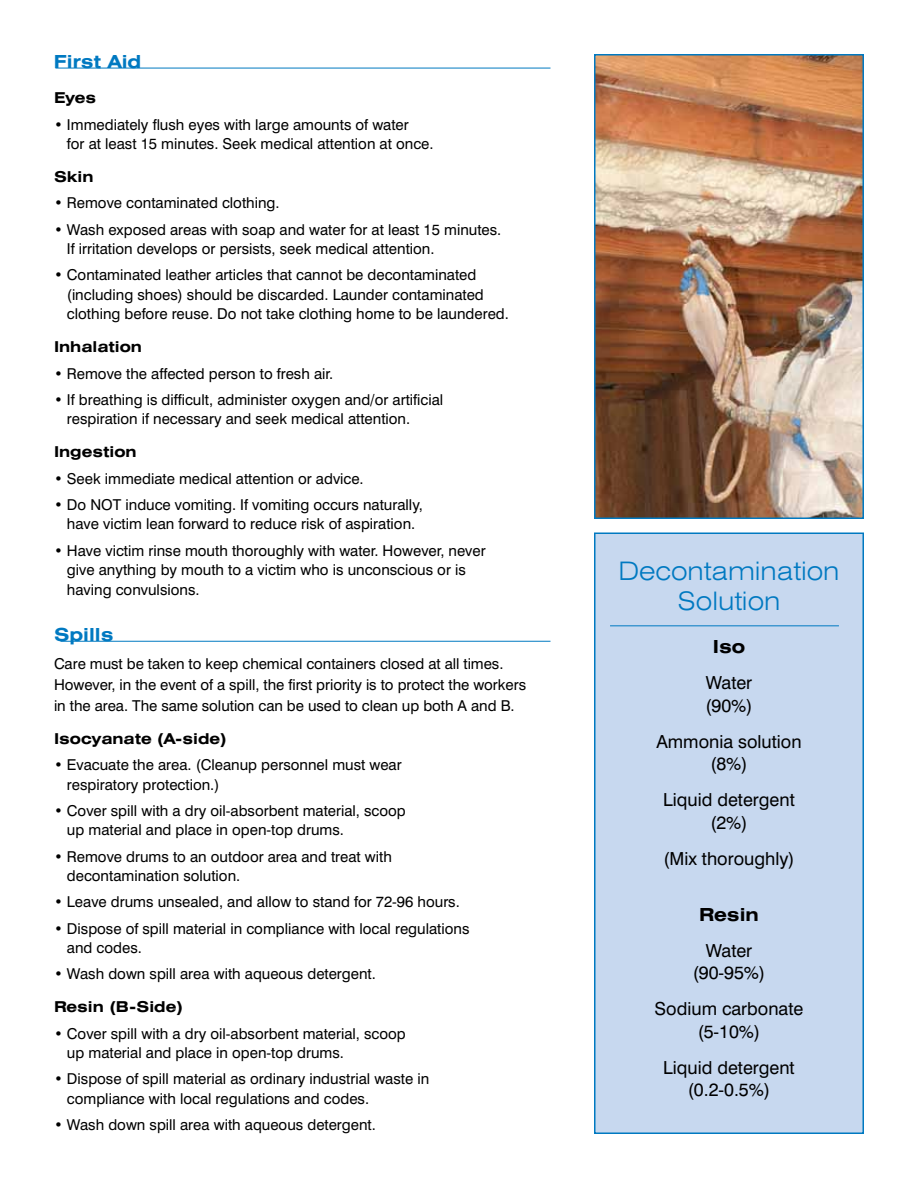
<style>
.page{position:relative;width:918px;height:1188px;background:#fff}
.page>*{position:absolute;margin:0;border:0;box-sizing:border-box;transform-origin:0 0}
.t1{font:300 expanded 25.5px/30px "Swiss 721 BT";color:#0079c1;text-align:center}
.t2{font:18px/22.5px "Swiss 721 BT";color:#000;text-align:center}
.t3{font:700 expanded 18px "Swiss 721 BT";color:#0079c1}
.t4{font:700 expanded 18px "Swiss 721 BT";color:#000}
.t5{font:15px/19.5px "Swiss 721 BT";color:#000}
.t6{font:700 expanded 15px "Swiss 721 BT";color:#000}
</style>
<div class="page">
<div style="left:594px;top:532px;width:270px;height:602px;background:#c7d8ef;border:2px solid #0079c1"></div>
<img style="left:597px;top:57px;width:264px;height:459px">
<div style="left:594px;top:54px;width:270px;height:465px;border:2px solid #0079c1"></div>
<hr style="left:55px;top:68px;width:496px;height:1px;background:#0079c1">
<hr style="left:610px;top:625px;width:229px;height:1px;background:#0079c1">
<hr style="left:61px;top:641px;width:490px;height:1px;background:#0079c1">
<p class="t3" style="left:54px;top:51px;width:89px">First Aid</p>
<p class="t6" style="left:54px;top:89px;width:44px">Eyes</p>
<p class="t5" style="left:67px;top:114px;width:368px;text-indent:-13px">• Immediately flush eyes with large amounts of water<br>for at least 15 minutes. Seek medical attention at once.</p>
<p class="t6" style="left:54px;top:168px;width:41px">Skin</p>
<p class="t5" style="left:54px;top:193px;width:227px">• Remove contaminated clothing.</p>
<p class="t5" style="left:67px;top:219px;width:436px;text-indent:-13px">• Wash exposed areas with soap and water for at least 15 minutes.<br>If irritation develops or persists, seek medical attention.</p>
<p class="t5" style="left:67px;top:265px;width:443px;text-indent:-13px">• Contaminated leather articles that cannot be decontaminated (including shoes) should be discarded. Launder contaminated clothing before reuse. Do not take clothing home to be laundered.</p>
<p class="t6" style="left:54px;top:338px;width:90px">Inhalation</p>
<p class="t5" style="left:54px;top:363px;width:281px">• Remove the affected person to fresh air.</p>
<p class="t5" style="left:67px;top:390px;width:378px;text-indent:-13px">• If breathing is difficult, administer oxygen and/or artificial respiration if necessary and seek medical attention.</p>
<p class="t6" style="left:54px;top:443px;width:84px">Ingestion</p>
<p class="t5" style="left:54px;top:468px;width:311px">• Seek immediate medical attention or advice.</p>
<p class="t5" style="left:54px;top:495px;width:370px;text-align:center">• Do NOT induce vomiting. If vomiting occurs naturally, have victim lean forward to reduce risk of aspiration.</p>
<p class="t5" style="left:67px;top:540px;width:420px;text-indent:-13px">• Have victim rinse mouth thoroughly with water. However, never give anything by mouth to a victim who is unconscious or is having convulsions.</p>
<p class="t3" style="left:54px;top:624px;width:61px">Spills</p>
<p class="t5" style="left:54px;top:653px;width:474px;line-height:21px">Care must be taken to keep chemical containers closed at all times.<br>However, in the event of a spill, the first priority is to protect the workers in the area. The same solution can be used to clean up both A and B.</p>
<p class="t6" style="left:54px;top:730px;width:174px">Isocyanate (A-side)</p>
<p class="t5" style="left:67px;top:755px;width:336px;text-indent:-13px">• Evacuate the area. (Cleanup personnel must wear respiratory protection.)</p>
<p class="t5" style="left:67px;top:801px;width:340px;text-indent:-13px">• Cover spill with a dry oil-absorbent material, scoop up material and place in open-top drums.</p>
<p class="t5" style="left:67px;top:846px;width:327px;text-indent:-13px">• Remove drums to an outdoor area and treat with decontamination solution.</p>
<p class="t5" style="left:54px;top:892px;width:407px">• Leave drums unsealed, and allow to stand for 72-96 hours.</p>
<p class="t5" style="left:67px;top:918px;width:404px;text-indent:-13px">• Dispose of spill material in compliance with local regulations and codes.</p>
<p class="t5" style="left:54px;top:964px;width:323px">• Wash down spill area with aqueous detergent.</p>
<p class="t6" style="left:54px;top:998px;width:131px">Resin (B-Side)</p>
<p class="t5" style="left:67px;top:1023px;width:340px;text-indent:-13px">• Cover spill with a dry oil-absorbent material, scoop up material and place in open-top drums.</p>
<p class="t5" style="left:67px;top:1069px;width:364px;text-indent:-13px">• Dispose of spill material as ordinary industrial waste in compliance with local regulations and codes.</p>
<p class="t5" style="left:54px;top:1115px;width:323px">• Wash down spill area with aqueous detergent.</p>
<h1 class="t1" style="left:618px;top:556px;width:223px">Decontamination<br>Solution</h1>
<p class="t4" style="left:713px;top:636px;width:34px">Iso</p>
<p class="t2" style="left:705px;top:671px;width:49px;text-align:left">Water (90%)</p>
<p class="t2" style="left:656px;top:730px;width:147px">Ammonia solution (8%)</p>
<p class="t2" style="left:663px;top:788px;width:133px">Liquid detergent (2%)</p>
<p class="t2" style="left:663px;top:847px;width:133px">(Mix thoroughly)</p>
<p class="t4" style="left:699px;top:904px;width:61px">Resin</p>
<p class="t2" style="left:693px;top:939px;width:74px">Water (90-95%)</p>
<p class="t2" style="left:655px;top:998px;width:150px">Sodium carbonate (5-10%)</p>
<p class="t2" style="left:663px;top:1056px;width:133px">Liquid detergent (0.2-0.5%)</p>
</div>
